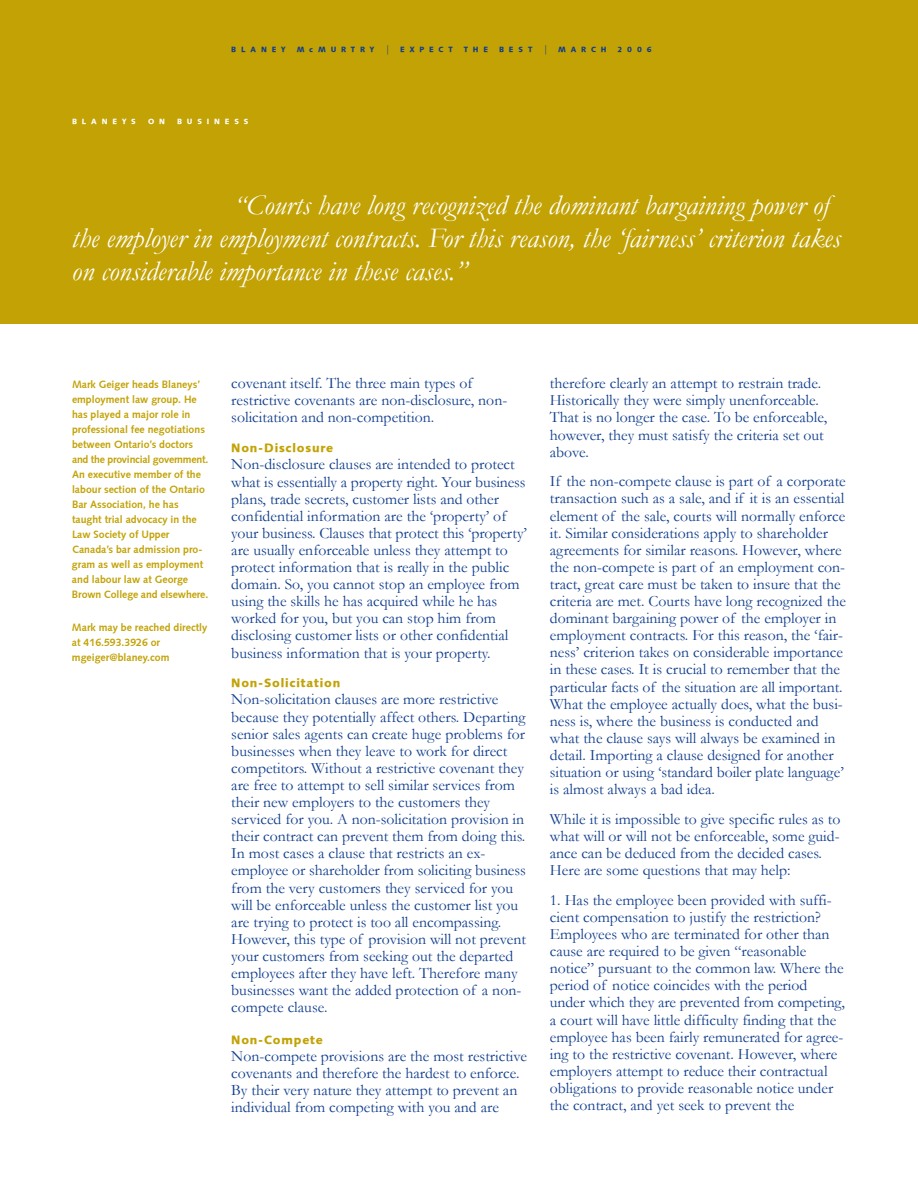
<style>
.page{position:relative;width:918px;height:1188px;background:#fff}
.page>*{position:absolute;margin:0;border:0;box-sizing:border-box;transform-origin:0 0}
.t1{font:italic 28.5px/33px "Garamond";color:#fff}
.t2{font:15.75px/17.1px "Garamond";color:#103d8c}
.t3{font:900 12px "Syntax";letter-spacing:.065em;color:#c2a205}
.t4{font:700 10.5px/15px "Syntax Roman";color:#c2a205}
.t5{font:900 7.5px "Syntax";letter-spacing:.65em;color:#103d8c}
.t6{font:900 7.5px "Syntax";letter-spacing:.65em;color:#fff}
.s1{font-family:"Garamond";font-weight:400;font-size:10.5px}
.s2{font-size:27px}
</style>
<div class="page">
<div style="left:0;top:0;width:918px;height:324px;background:#c2a205"></div>
<p class="t5" style="left:231px;top:45px;width:56px">BLANEY</p>
<p class="t5" style="left:297px;top:45px;width:158px">McMURTRY <span class="s1">|</span> EXPECT</p>
<p class="t5" style="left:464px;top:45px;width:26px">THE</p>
<p class="t5" style="left:499px;top:45px;width:109px">BEST <span class="s1">|</span> MARCH</p>
<p class="t5" style="left:618px;top:45px;width:36px">2006</p>
<p class="t6" style="left:72px;top:117px;width:65px">BLANEYS</p>
<p class="t6" style="left:148px;top:117px;width:18px">O N</p>
<p class="t6" style="left:177px;top:117px;width:73px">BUSINESS</p>
<h1 class="t1" style="left:72px;top:189px;width:770px;text-indent:162px"><span class="s2">“</span>Courts have long recognized the dominant bargaining power of the employer in employment contracts. For this reason, the ‘fairness’ criterion takes on considerable importance in these cases.”</h1>
<p class="t4" style="left:72px;top:377px;width:138px">Mark Geiger heads Blaneys’ employment law group. He has played a major role in professional fee negotiations between Ontario’s doctors and the provincial government.<br>An executive member of the labour section of the Ontario<br>Bar Association, he has taught trial advocacy in the<br>Law Society of Upper<br>Canada’s bar admission pro&shy;gram as well as employment and labour law at George<br>Brown College and elsewhere.</p>
<p class="t4" style="left:72px;top:620px;width:137px">Mark may be reached directly at 416.593.3926 or mgeiger@blaney.com</p>
<p class="t2" style="left:231px;top:375px;width:278px">covenant itself. The three main types of restrictive covenants are non-disclosure, non&shy;solicitation and non-competition.</p>
<p class="t3" style="left:231px;top:441px;width:103px">Non-Disclosure</p>
<p class="t2" style="left:231px;top:456px;width:297px">Non-disclosure clauses are intended to protect what is essentially a property right. Your business plans, trade secrets, customer lists and other confidential information are the ‘property’ of your business. Clauses that protect this ‘property’ are usually enforceable unless they attempt to protect information that is really in the public domain. So, you cannot stop an employee from using the skills he has acquired while he has worked for you, but you can stop him from disclosing customer lists or other confidential business information that is your property.</p>
<p class="t3" style="left:231px;top:676px;width:111px">Non-Solicitation</p>
<p class="t2" style="left:231px;top:691px;width:296px">Non-solicitation clauses are more restrictive because they potentially affect others. Departing senior sales agents can create huge problems for businesses when they leave to work for direct competitors. Without a restrictive covenant they are free to attempt to sell similar services from their new employers to the customers they serviced for you. A non-solicitation provision in their contract can prevent them from doing this.<br>In most cases a clause that restricts an ex&shy;employee or shareholder from soliciting business from the very customers they serviced for you will be enforceable unless the customer list you are trying to protect is too all encompassing.<br>However, this type of provision will not prevent your customers from seeking out the departed employees after they have left. Therefore many businesses want the added protection of a non&shy;compete clause.</p>
<p class="t3" style="left:231px;top:1033px;width:93px">Non-Compete</p>
<p class="t2" style="left:231px;top:1048px;width:297px">Non-compete provisions are the most restrictive covenants and therefore the hardest to enforce.<br>By their very nature they attempt to prevent an individual from competing with you and are</p>
<p class="t2" style="left:550px;top:375px;width:279px">therefore clearly an attempt to restrain trade.<br>Historically they were simply unenforceable.<br>That is no longer the case. To be enforceable, however, they must satisfy the criteria set out above.</p>
<p class="t2" style="left:550px;top:473px;width:298px">If the non-compete clause is part of a corporate transaction such as a sale, and if it is an essential element of the sale, courts will normally enforce it. Similar considerations apply to shareholder agreements for similar reasons. However, where the non-compete is part of an employment con&shy;tract, great care must be taken to insure that the criteria are met. Courts have long recognized the dominant bargaining power of the employer in employment contracts. For this reason, the ‘fair&shy;ness’ criterion takes on considerable importance in these cases. It is crucial to remember that the particular facts of the situation are all important.<br>What the employee actually does, what the busi&shy;ness is, where the business is conducted and what the clause says will always be examined in detail. Importing a clause designed for another situation or using ‘standard boiler plate language’ is almost always a bad idea.</p>
<p class="t2" style="left:550px;top:811px;width:292px">While it is impossible to give specific rules as to what will or will not be enforceable, some guid&shy;ance can be deduced from the decided cases.<br>Here are some questions that may help:</p>
<p class="t2" style="left:550px;top:892px;width:297px">1. Has the employee been provided with suffi&shy;cient compensation to justify the restriction?<br>Employees who are terminated for other than cause are required to be given “reasonable notice” pursuant to the common law. Where the period of notice coincides with the period under which they are prevented from competing, a court will have little difficulty finding that the employee has been fairly remunerated for agree&shy;ing to the restrictive covenant. However, where employers attempt to reduce their contractual obligations to provide reasonable notice under the contract, and yet seek to prevent the</p>
</div>
